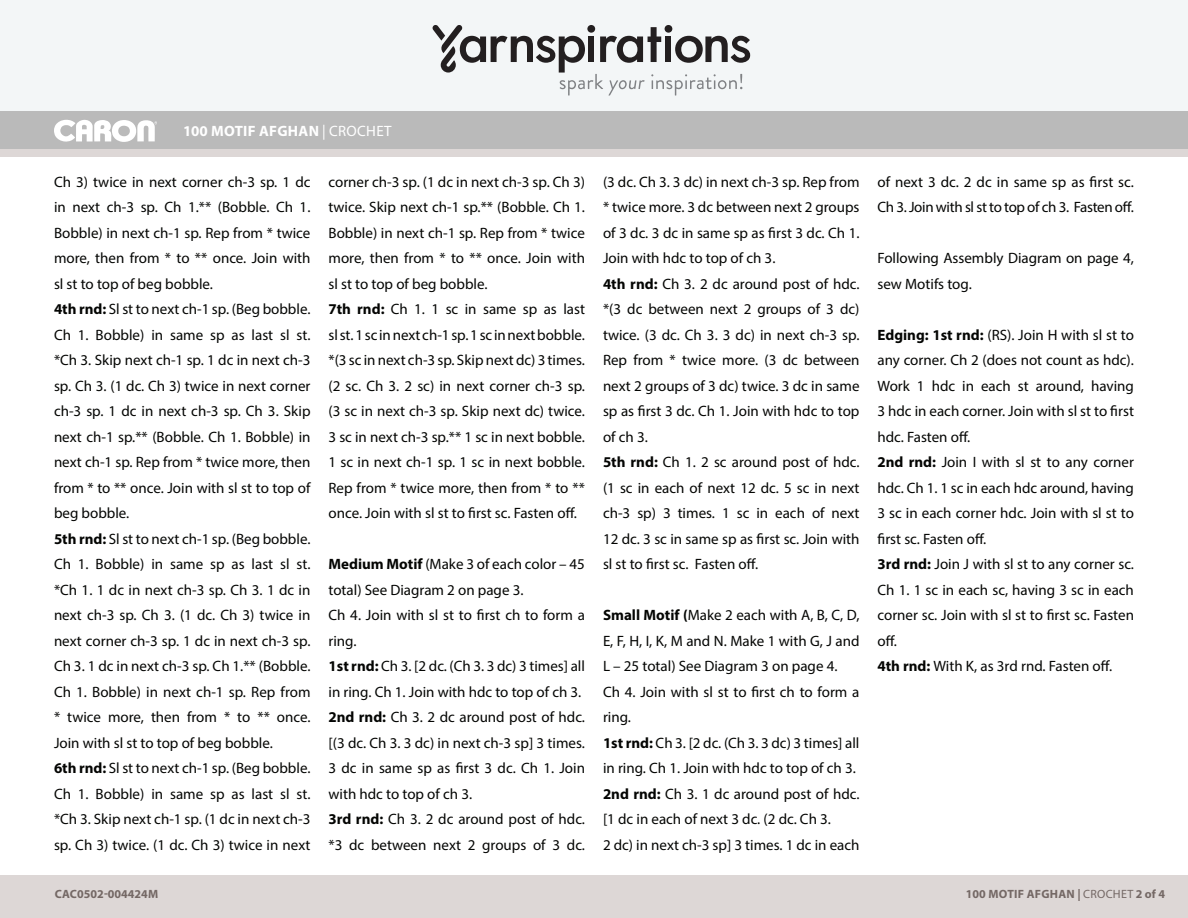
<style>
.page{position:relative;width:1188px;height:918px;background:#fff}
.page>*{position:absolute;margin:0;border:0;box-sizing:border-box;transform-origin:0 0}
.t1{font:15px/25.5px "Myriad Pro";color:#040503}
.t2{font:15px/25.5px "Myriad Pro";letter-spacing:-.02em;color:#040503}
.Pattern_Title{font:700 15px "Myriad Pro";letter-spacing:.02em;color:#fff}
.t3{font:700 12px "Myriad Pro";letter-spacing:.02em;color:#746865}
.t4{font:700 12px "Myriad Pro";color:#746865}
.s1{font-weight:400}
.s2{font-weight:700}
</style>
<div class="page">
<div style="left:0;top:111px;width:1188px;height:38px;background:#bababa"></div>
<div style="left:0;top:0;width:1188px;height:111px;background:#f3f6f7"></div>
<svg style="left:433px;top:25px;width:318px;height:71px"></svg>
<div style="left:0;top:149px;width:1188px;height:769px;background:#ddd7d6"></div>
<div style="left:0;top:157px;width:1188px;height:717px;background:#fff"></div>
<svg style="left:54px;top:120px;width:103px;height:22px"></svg>
<p class="Pattern_Title" style="left:183px;top:121px;width:210px">100 MOTIF AFGHAN <span class="s1">| CROCHET</span></p>
<p class="t1" style="left:54px;top:169px;width:258px">Ch 3) twice in next corner ch-3 sp. 1 dc in next ch-3 sp. Ch 1.** (Bobble. Ch 1.<br>Bobble) in next ch-1 sp. Rep from * twice more, then from * to ** once. Join with sl st to top of beg bobble.<br><span class="s2">4th rnd:</span> Sl st to next ch-1 sp. (Beg bobble.<br>Ch 1. Bobble) in same sp as last sl st. *Ch 3. Skip next ch-1 sp. 1 dc in next ch-3 sp. Ch 3. (1 dc. Ch 3) twice in next corner ch-3 sp. 1 dc in next ch-3 sp. Ch 3. Skip next ch-1 sp.** (Bobble. Ch 1. Bobble) in next ch-1 sp. Rep from * twice more, then from * to ** once. Join with sl st to top of beg bobble.<br><span class="s2">5th rnd:</span> Sl st to next ch-1 sp. (Beg bobble.<br>Ch 1. Bobble) in same sp as last sl st. *Ch 1. 1 dc in next ch-3 sp. Ch 3. 1 dc in next ch-3 sp. Ch 3. (1 dc. Ch 3) twice in next corner ch-3 sp. 1 dc in next ch-3 sp.<br>Ch 3. 1 dc in next ch-3 sp. Ch 1.** (Bobble.<br>Ch 1. Bobble) in next ch-1 sp. Rep from * twice more, then from * to ** once.<br>Join with sl st to top of beg bobble.<br><span class="s2">6th rnd:</span> Sl st to next ch-1 sp. (Beg bobble.<br>Ch 1. Bobble) in same sp as last sl st. *Ch 3. Skip next ch-1 sp. (1 dc in next ch-3 sp. Ch 3) twice. (1 dc. Ch 3) twice in next</p>
<p class="t1" style="left:328px;top:169px;width:258px">corner ch-3 sp. (1 dc in next ch-3 sp. Ch 3) twice. Skip next ch-1 sp.** (Bobble. Ch 1.<br>Bobble) in next ch-1 sp. Rep from * twice more, then from * to ** once. Join with sl st to top of beg bobble.<br><span class="s2">7th rnd:</span> Ch 1. 1 sc in same sp as last sl st. 1 sc in next ch-1 sp. 1 sc in next bobble. *(3 sc in next ch-3 sp. Skip next dc) 3 times. (2 sc. Ch 3. 2 sc) in next corner ch-3 sp. (3 sc in next ch-3 sp. Skip next dc) twice.<br>3 sc in next ch-3 sp.** 1 sc in next bobble.<br>1 sc in next ch-1 sp. 1 sc in next bobble.<br>Rep from * twice more, then from * to ** once. Join with sl st to first sc. Fasten off.</p>
<p class="Pattern_Title" style="left:181px;top:121px;width:224px">PATRIOTIC SPIRIT HAT <span class="s1">| CROCHET</span></p>
<p class="t1" style="left:329px;top:551px;width:258px"><span class="s2">Medium Motif</span> (Make 3 of each color – 45 total) See Diagram 2 on page 3.<br>Ch 4. Join with sl st to first ch to form a ring.<br><span class="s2">1st rnd:</span> Ch 3. [2 dc. (Ch 3. 3 dc) 3 times] all in ring. Ch 1. Join with hdc to top of ch 3.<br><span class="s2">2nd rnd:</span> Ch 3. 2 dc around post of hdc. [(3 dc. Ch 3. 3 dc) in next ch-3 sp] 3 times.<br>3 dc in same sp as first 3 dc. Ch 1. Join with hdc to top of ch 3.<br><span class="s2">3rd rnd:</span> Ch 3. 2 dc around post of hdc. *3 dc between next 2 groups of 3 dc.</p>
<p class="t4" style="left:55px;top:886px;width:105px">CAC0502-004424M</p>
<p class="t1" style="left:603px;top:169px;width:258px">(3 dc. Ch 3. 3 dc) in next ch-3 sp. Rep from * twice more. 3 dc between next 2 groups of 3 dc. 3 dc in same sp as first 3 dc. Ch 1.<br>Join with hdc to top of ch 3.<br><span class="s2">4th rnd:</span> Ch 3. 2 dc around post of hdc. *(3 dc between next 2 groups of 3 dc) twice. (3 dc. Ch 3. 3 dc) in next ch-3 sp.<br>Rep from * twice more. (3 dc between next 2 groups of 3 dc) twice. 3 dc in same sp as first 3 dc. Ch 1. Join with hdc to top of ch 3.<br><span class="s2">5th rnd:</span> Ch 1. 2 sc around post of hdc. (1 sc in each of next 12 dc. 5 sc in next ch-3 sp) 3 times. 1 sc in each of next 12 dc. 3 sc in same sp as first sc. Join with sl st to first sc. Fasten off.</p>
<p class="t1" style="left:603px;top:602px;width:258px"><span class="s2">Small Motif (</span>Make 2 each with A, B, C, D, E, F, H, I, K, M and N. Make 1 with G, J and L – 25 total) See Diagram 3 on page 4.<br>Ch 4. Join with sl st to first ch to form a ring.<br><span class="s2">1st rnd:</span> Ch 3. [2 dc. (Ch 3. 3 dc) 3 times] all in ring. Ch 1. Join with hdc to top of ch 3.<br><span class="s2">2nd rnd:</span> Ch 3. 1 dc around post of hdc. [1 dc in each of next 3 dc. (2 dc. Ch 3.<br>2 dc) in next ch-3 sp] 3 times. 1 dc in each</p>
<p class="t2" style="left:878px;top:169px;width:258px">of next 3 dc. 2 dc in same sp as first sc.<br>Ch 3. Join with sl st to top of ch 3. Fasten off.</p>
<p class="t1" style="left:878px;top:245px;width:258px">Following Assembly Diagram on page 4, sew Motifs tog.</p>
<p class="t1" style="left:878px;top:322px;width:258px"><span class="s2">Edging: 1st rnd:</span> (RS). Join H with sl st to any corner. Ch 2 (does not count as hdc).<br>Work 1 hdc in each st around, having 3 hdc in each corner. Join with sl st to first hdc. Fasten off.<br><span class="s2">2nd rnd:</span> Join I with sl st to any corner hdc. Ch 1. 1 sc in each hdc around, having 3 sc in each corner hdc. Join with sl st to first sc. Fasten off.<br><span class="s2">3rd rnd:</span> Join J with sl st to any corner sc.<br>Ch 1. 1 sc in each sc, having 3 sc in each corner sc. Join with sl st to first sc. Fasten off.<br><span class="s2">4th rnd:</span> With K, as 3rd rnd. Fasten off.</p>
<p class="t3" style="left:966px;top:886px;width:201px">100 MOTIF AFGHAN | <span class="s1">CROCHET</span> 2 of 4</p>
<p class="t3" style="left:853px;top:887px;width:283px">BUTTERFLY CROCHET DISHCLOTH <span class="s1">| CROCHET</span> 2 of 2</p>
</div>
